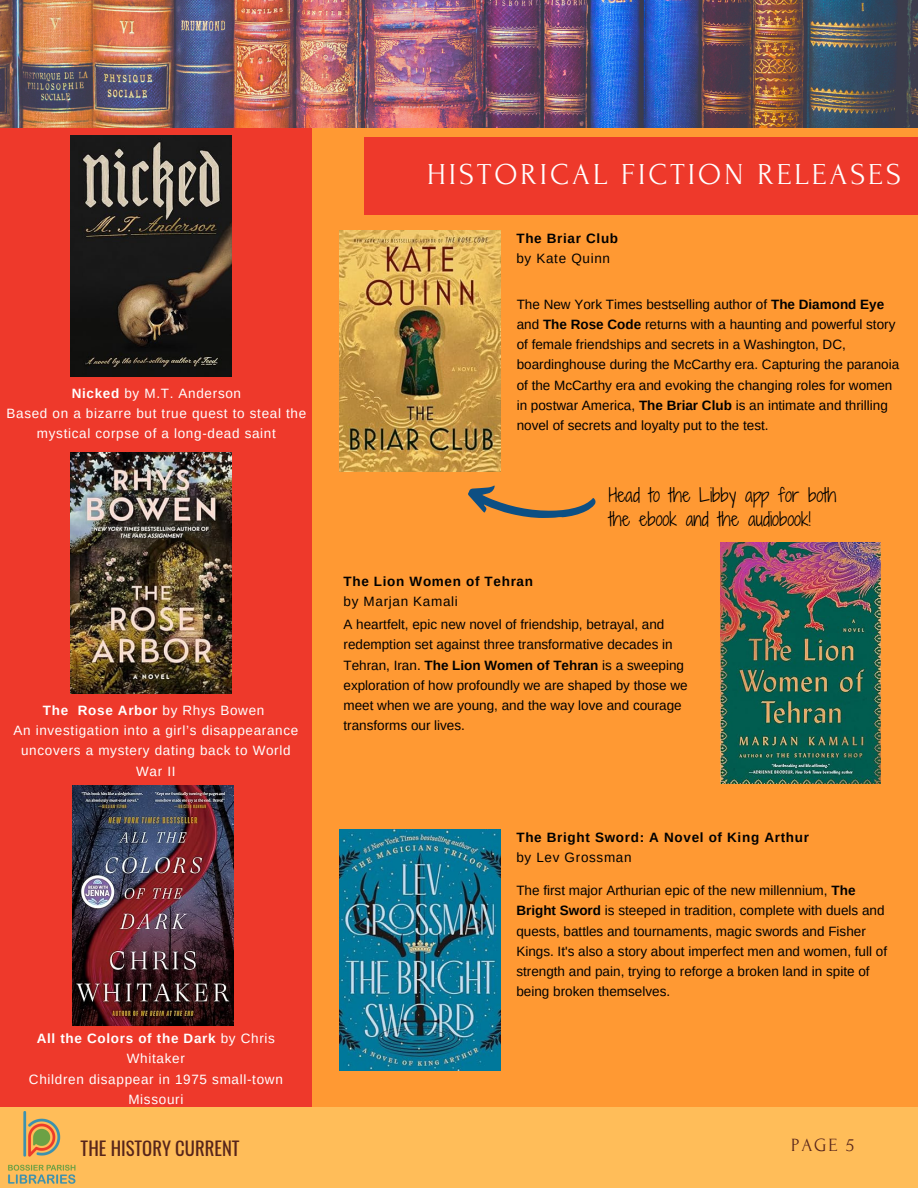
<style>
.page{position:relative;width:918px;height:1188px;background:#f93}
.page>*{position:absolute;margin:0;border:0;box-sizing:border-box;transform-origin:0 0}
.t1{font:30.3px "Forum";letter-spacing:.1em;color:#fff}
.t2{font:18.75px "Oswald";color:#57251b}
.t3{font:18.75px "Forum";color:#57251b}
.t4{font:18px/24.8px "Shadows Into Light Two";color:#000}
.t5{font:13.5px/20.2px "Arimo";color:#000}
.t6{font:13.5px/20.2px "Arimo";letter-spacing:.05em;color:#fff;text-align:center}
.t7{font:700 13.5px "Arimo";letter-spacing:.05em;color:#000}
.t8{font:700 13.5px/20.2px "Arimo";letter-spacing:.05em;color:#fff;text-align:center}
.t9{font:13.5px "Arimo";letter-spacing:.05em;color:#000}
.s1{font-weight:700}
.s2{font-weight:400}
</style>
<div class="page">
<div style="left:0;top:127px;width:312px;height:1061px;background:#ee392b"></div>
<img style="left:0;top:0;width:918px;height:127px">
<div style="left:0;top:1107px;width:918px;height:81px;background:#ffbd59"></div>
<img style="left:8px;top:1112px;width:68px;height:72px">
<div style="left:364px;top:137px;width:554px;height:78px;background:#ee392b"></div>
<img style="left:340px;top:230px;width:161px;height:241px">
<img style="left:70px;top:452px;width:161px;height:241px">
<img style="left:72px;top:785px;width:161px;height:241px">
<img style="left:720px;top:543px;width:161px;height:240px">
<img style="left:340px;top:830px;width:161px;height:240px">
<img style="left:70px;top:135px;width:161px;height:241px">
<svg style="left:468px;top:485px;width:127px;height:33px"></svg>
<p class="t6" style="left:72px;top:383px;width:171px"><span class="s1">Nicked</span> by M.T. Anderson</p>
<p class="t6" style="left:7px;top:403px;width:301px">Based on a bizarre but true quest to steal the mystical corpse of a long-dead saint</p>
<p class="t8" style="left:43px;top:700px;width:223px">The Rose Arbor <span class="s2">by Rhys Bowen</span></p>
<p class="t6" style="left:13px;top:720px;width:286px">An investigation into a girl’s disappearance uncovers a mystery dating back to World<br>War II</p>
<p class="t8" style="left:37px;top:1028px;width:240px">All the Colors of the Dark <span class="s2">by Chris<br>Whitaker</span></p>
<p class="t6" style="left:29px;top:1069px;width:255px">Children disappear in 1975 small-town<br>Missouri</p>
<p class="t1" style="left:427px;top:158px;width:475px">HISTORICAL FICTION RELEASES</p>
<p class="t7" style="left:516px;top:231px;width:103px">The Briar Club</p>
<p class="t9" style="left:516px;top:251px;width:95px">by Kate Quinn</p>
<p class="t5" style="left:517px;top:294px;width:384px">The New York Times bestselling author of <span class="s1">The Diamond Eye </span>and <span class="s1">The Rose Code</span> returns with a haunting and powerful story of female friendships and secrets in a Washington, DC, boardinghouse during the McCarthy era. Capturing the paranoia of the McCarthy era and evoking the changing roles for women in postwar America, <span class="s1">The Briar Club</span> is an intimate and thrilling novel of secrets and loyalty put to the test.</p>
<p class="t7" style="left:344px;top:573px;width:191px">The Lion Women of Tehran</p>
<p class="t9" style="left:344px;top:594px;width:116px">by Marjan Kamali</p>
<p class="t4" style="left:609px;top:482px;width:229px">Head to the Libby app for both the ebook and the audiobook!</p>
<p class="t5" style="left:344px;top:614px;width:346px">A heartfelt, epic new novel of friendship, betrayal, and redemption set against three transformative decades in Tehran, Iran. <span class="s1">The Lion Women of Tehran</span> is a sweeping exploration of how profoundly we are shaped by those we meet when we are young, and the way love and courage transforms our lives.</p>
<p class="t7" style="left:516px;top:830px;width:294px">The Bright Sword: A Novel of King Arthur</p>
<p class="t9" style="left:516px;top:850px;width:117px">by Lev Grossman</p>
<h2 class="t5" style="left:516px;top:880px;width:372px">The first major Arthurian epic of the new millennium, <span class="s1">The Bright Sword</span> is steeped in tradition, complete with duels and quests, battles and tournaments, magic swords and Fisher Kings. It's also a story about imperfect men and women, full of strength and pain, trying to reforge a broken land in spite of being broken themselves.</h2>
<h1 class="t2" style="left:81px;top:1134px;width:160px">THE HISTORY CURRENT</h1>
<p class="t3" style="left:791px;top:1135px;width:65px">PAGE 5</p>
</div>
